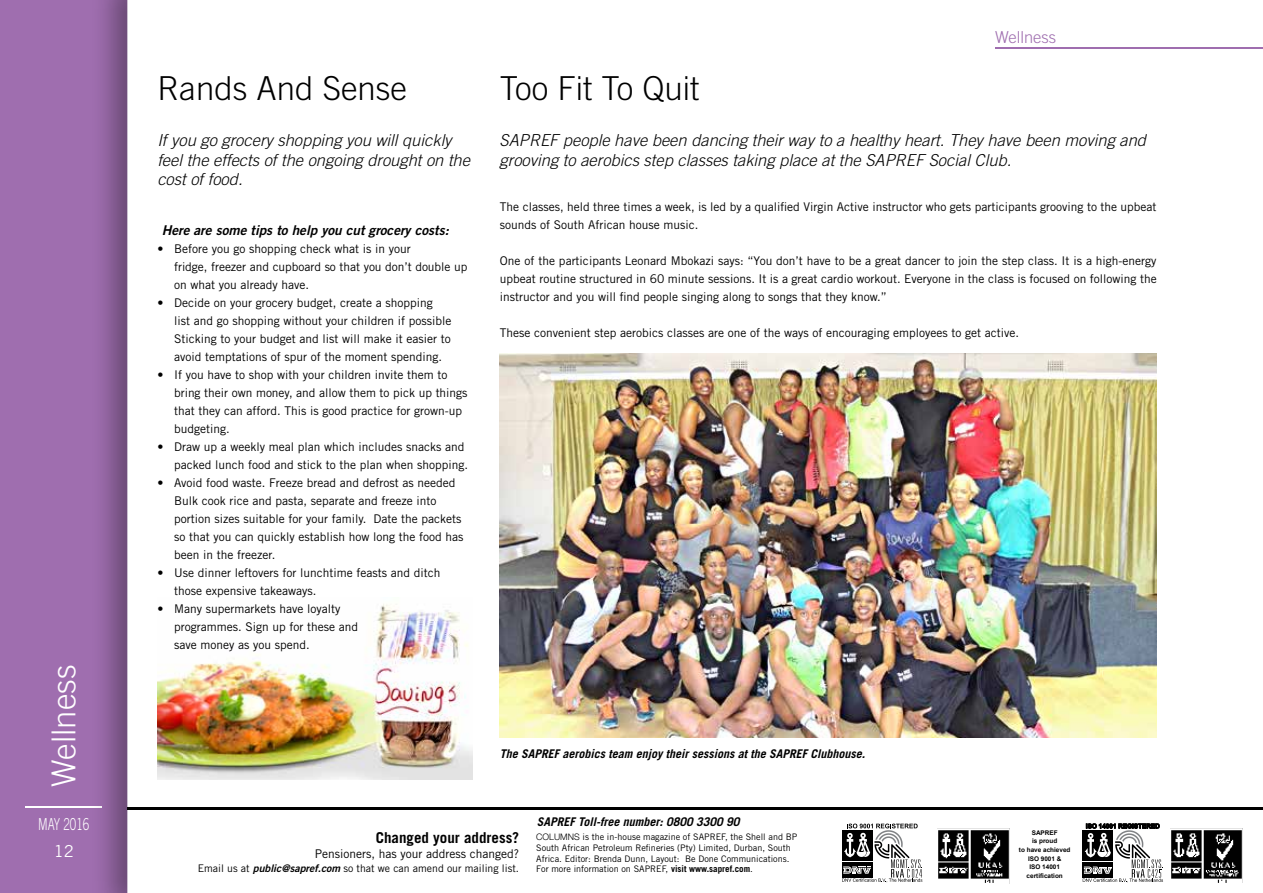
<style>
.page{position:relative;width:1263px;height:893px;background:#fff}
.page>*{position:absolute;margin:0;border:0;box-sizing:border-box;transform-origin:0 0}
.t1{font:300 33px "Trade Gothic LT Std";color:#000}
.t2{font:300 33px "Trade Gothic LT Std";color:#fff}
.t3{font:italic 300 16.5px/19.8px "Trade Gothic LT Std";color:#000}
.t4{font:300 16.5px "Trade Gothic LT Std";color:#9f6eaf}
.t5{font:300 16.5px "Trade Gothic LT Std";color:#fff;scale:.7 1}
.t6{font:16.5px "Trade Gothic LT Std";color:#fff}
.t7{font:700 15px "Trade Gothic LT Std";color:#000}
.t8{font:13.5px "Trade Gothic LT Std Bd 2 Obl";color:#000}
.t9{font:12px/18px "Trade Gothic LT Std";color:#000}
.t10{font:italic 700 12px "Trade Gothic LT Std";color:#000}
.t11{font:10.5px "Trade Gothic LT Std";color:#000}
.t12{font:9px/10.8px "Trade Gothic LT Std";color:#000}
.t13{font:700 6.45px/8.7px "Arial";color:#000;text-align:center}
.s1{font-family:"Trade Gothic LT Std Bd 2 Obl"}
.s2{font-family:"Helvetica Neue LT Std";font-weight:300}
.s3{font-weight:700}
</style>
<div class="page">
<div style="left:0;top:0;width:128px;height:893px;background:#9f6eaf"></div>
<hr style="left:995px;top:47px;width:268px;height:2px;background:#9f6eaf">
<hr style="left:26px;top:806px;width:76px;height:1px;background:#fff">
<div style="left:91px;top:0;width:78px;height:893px;background:#000;opacity:.5"></div>
<svg style="left:127px;top:0;width:16px;height:893px"></svg>
<div style="left:143px;top:0;width:35px;height:893px;background:#fff"></div>
<svg style="left:842px;top:824px;width:80px;height:58px"></svg>
<div style="left:1082px;top:830px;width:31px;height:31px;background:#000"></div>
<svg style="left:1083px;top:824px;width:80px;height:58px"></svg>
<img style="left:938px;top:828px;width:72px;height:55px">
<img style="left:1171px;top:830px;width:71px;height:53px">
<hr style="left:128px;top:808px;width:1135px;height:2px;background:#000">
<img style="left:158px;top:604px;width:314px;height:175px">
<img style="left:500px;top:353px;width:657px;height:385px">
<h1 class="t2" style="left:44px;top:787px;width:124px;rotate:-90deg">Wellness</h1>
<h2 class="t5" style="left:38px;top:814px;width:74px">MAY 2016</h2>
<h2 class="t6" style="left:54px;top:841px;width:22px">12</h2>
<h1 class="t1" style="left:158px;top:69px;width:251px">Rands And Sense</h1>
<h1 class="t1" style="left:500px;top:69px;width:201px">Too Fit To Quit</h1>
<h2 class="t4" style="left:995px;top:27px;width:63px">Wellness</h2>
<h2 class="t3" style="left:157px;top:130px;width:314px">If you go grocery shopping you will quickly feel the effects of the ongoing drought on the cost of food.</h2>
<h2 class="t3" style="left:500px;top:130px;width:648px">SAPREF people have been dancing their way to a healthy heart. They have been moving and grooving to aerobics step classes taking place at the SAPREF Social Club.</h2>
<p class="t8" style="left:162px;top:222px;width:289px">Here are some tips to help you cut grocery costs:</p>
<p class="t9" style="left:174px;top:239px;width:295px;text-indent:-16px">• Before you go shopping check what is in your<br>fridge, freezer and cupboard so that you don’t double up on what you already have.</p>
<p class="t9" style="left:174px;top:293px;width:279px;text-indent:-16px">• Decide on your grocery budget, create a shopping list and go shopping without your children if possible Sticking to your budget and list will make it easier to avoid temptations of spur of the moment spending.</p>
<p class="t9" style="left:174px;top:365px;width:295px;text-indent:-16px">• If you have to shop with your children invite them to bring their own money, and allow them to pick up things that they can afford. This is good practice for grown-up budgeting.</p>
<p class="t9" style="left:174px;top:437px;width:296px;text-indent:-16px">• Draw up a weekly meal plan which includes snacks and packed lunch food and stick to the plan when shopping.</p>
<p class="t9" style="left:174px;top:473px;width:291px;text-indent:-16px">• Avoid food waste. Freeze bread and defrost as needed Bulk cook rice and pasta, separate and freeze into portion sizes suitable for your family. Date the packets so that you can quickly establish how long the food has been in the freezer.</p>
<p class="t9" style="left:174px;top:563px;width:268px;text-indent:-16px">• Use dinner leftovers for lunchtime feasts and ditch those expensive takeaways.</p>
<p class="t9" style="left:174px;top:599px;width:185px;text-indent:-16px">• Many supermarkets have loyalty programmes. Sign up for these and save money as you spend.</p>
<p class="t9" style="left:500px;top:198px;width:658px">The classes, held three times a week, is led by a qualified Virgin Active instructor who gets participants grooving to the upbeat sounds of South African house music.</p>
<p class="t9" style="left:500px;top:252px;width:658px;text-align:justify">One of the participants Leonard Mbokazi says: “You don’t have to be a great dancer to join the step class. It is a high-energy upbeat routine structured in 60 minute sessions. It is a great cardio workout. Everyone in the class is focused on following the instructor and you will find people singing along to songs that they know.”</p>
<p class="t9" style="left:500px;top:324px;width:521px">These convenient step aerobics classes are one of the ways of encouraging employees to get active.</p>
<p class="t10" style="left:500px;top:746px;width:367px">The SAPREF aerobics team enjoy their sessions at the SAPREF Clubhouse.</p>
<p class="t7" style="left:376px;top:829px;width:145px">Changed your address?</p>
<p class="t9" style="left:315px;top:844px;width:206px">Pensioners, has your address changed?</p>
<p class="t11" style="left:198px;top:862px;width:323px">Email us at <span class="s1">public@sapref.com</span> so that we can amend our mailing list.</p>
<p class="t10" style="left:537px;top:814px;width:204px">SAPREF Toll-free number: 0800 3300 90</p>
<p class="t12" style="left:536px;top:831px;width:263px"><span class="s2">COLUMNS</span> is the in-house magazine of SAPREF, the Shell and BP South African Petroleum Refineries (Pty) Limited, Durban, South Africa. Editor: Brenda Dunn, Layout: Be Done Communications.<br>For more information on SAPREF, <span class="s3">visit www.sapref.com</span>.</p>
<p class="t13" style="left:1019px;top:828px;width:53px">SAPREF<br>is proud<br>to have achieved<br>ISO 9001 &amp;<br>ISO 14001 certification</p>
<p class="t13" style="left:1086px;top:822px;width:75px">ISO 14001 REGISTERED</p>
</div>
